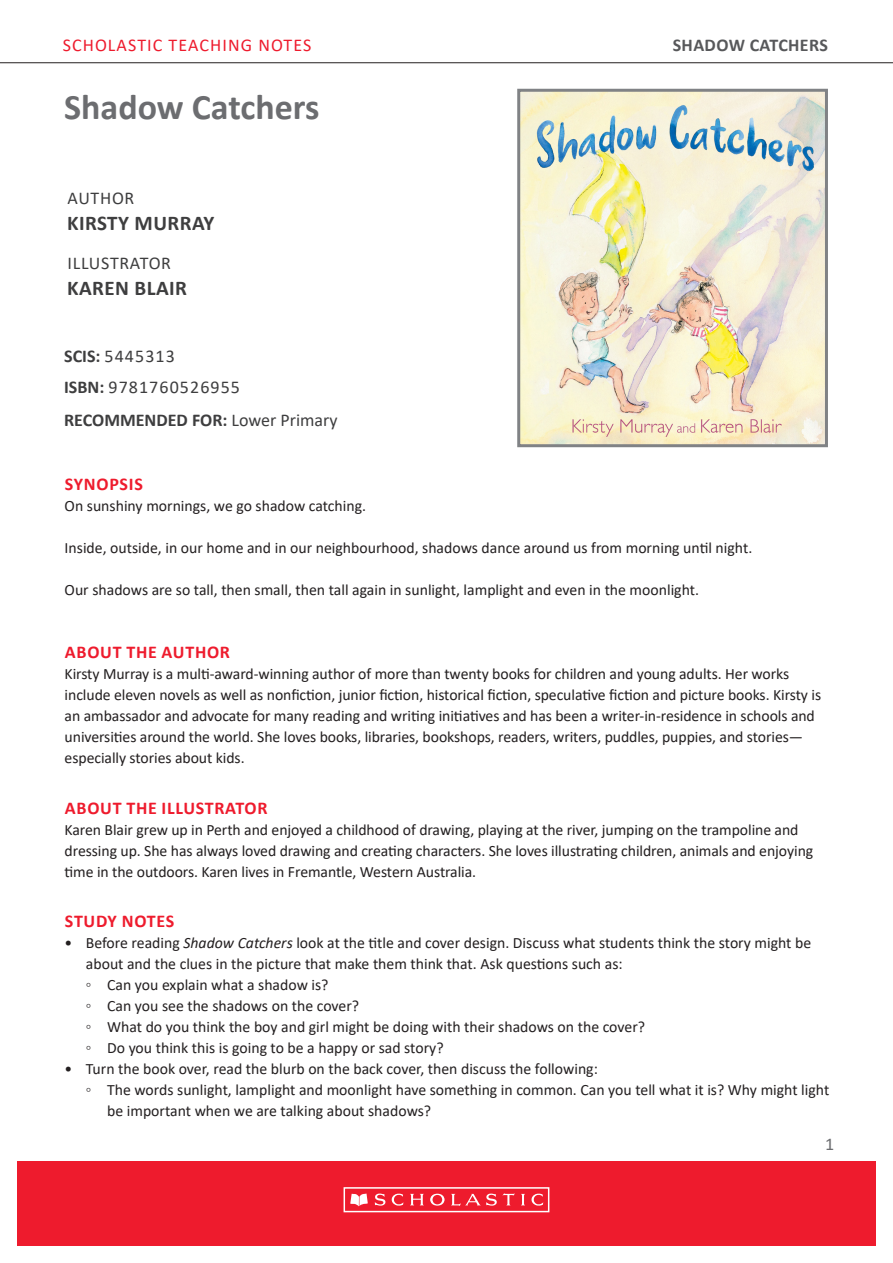
<style>
.page{position:relative;width:893px;height:1263px;background:#fff}
.page>*{position:absolute;margin:0;border:0;box-sizing:border-box;transform-origin:0 0}
.t1{font:700 36px "Calibri";color:#6c6d70}
.t2{font:700 21px "Calibri";letter-spacing:.02em;color:#3e3e3f}
.t3{font:18px "Calibri";letter-spacing:.06em;color:#3e3e3f}
.Body_Copy__no_space{font:700 18px "Calibri";letter-spacing:.04em;color:#ee1b2d}
.t4{font:700 18px "Calibri";color:#3e3e3f}
.t5{font:18px "Calibri";letter-spacing:.06em;color:#ee1b2d}
.SUB_HEAD_1{font:700 18px "Calibri";letter-spacing:.04em;color:#ee1b2d}
.t6{font:700 18px "Calibri";letter-spacing:.02em;color:#57585a}
.t7{font:18px "Calibri";letter-spacing:.04em;color:#3e3e3f}
.t8{font:18px "Calibri";color:#6c6d70}
.Body_Copy__Para_spac{font:15.75px/21px "Calibri";letter-spacing:-.005em;color:#231f20}
.Body_Copy__no_space-2{font:15.75px "Calibri";color:#231f20}
.s1{font-weight:700}
.s2{font-weight:400}
.s3{font-style:italic}
</style>
<div class="page">
<hr style="left:0;top:62px;width:893px;height:1px;background:#231f20">
<div style="left:17px;top:1161px;width:859px;height:85px;background:#ee1b2d"></div>
<div style="left:344px;top:1187px;width:205px;height:25px;border:2px solid #fff"></div>
<svg style="left:350px;top:1193px;width:18px;height:13px"></svg>
<svg style="left:375px;top:1193px;width:28px;height:13px"></svg>
<svg style="left:410px;top:1194px;width:14px;height:11px"></svg>
<svg style="left:521px;top:1194px;width:4px;height:11px"></svg>
<svg style="left:531px;top:1193px;width:12px;height:13px"></svg>
<svg style="left:430px;top:1194px;width:15px;height:11px"></svg>
<svg style="left:451px;top:1193px;width:64px;height:13px"></svg>
<img style="left:521px;top:93px;width:303px;height:350px">
<div style="left:517px;top:89px;width:311px;height:358px;border:3px solid #808285"></div>
<p class="t5" style="left:63px;top:32px;width:250px">SCHOLASTIC TEACHING NOTES</p>
<p class="t6" style="left:673px;top:32px;width:157px">SHADOW CATCHERS</p>
<p class="t1" style="left:64px;top:82px;width:257px">Shadow Catchers</p>
<p class="t3" style="left:68px;top:186px;width:68px">AUTHOR</p>
<p class="t2" style="left:67px;top:208px;width:149px">KIRSTY MURRAY</p>
<p class="t7" style="left:68px;top:251px;width:105px">ILLUSTRATOR</p>
<p class="t2" style="left:67px;top:273px;width:121px">KAREN BLAIR</p>
<p class="t3" style="left:64px;top:344px;width:112px"><span class="s1">SCIS:</span> 5445313</p>
<p class="t3" style="left:64px;top:374px;width:177px"><span class="s1">ISBN:</span> 9781760526955</p>
<p class="t4" style="left:64px;top:407px;width:275px">RECOMMENDED FOR: <span class="s2">Lower Primary</span></p>
<p class="SUB_HEAD_1" style="left:65px;top:471px;width:79px">SYNOPSIS</p>
<p class="Body_Copy__no_space-2" style="left:65px;top:495px;width:303px">On sunshiny mornings, we go shadow catching.</p>
<p class="Body_Copy__no_space-2" style="left:65px;top:537px;width:689px">Inside, outside, in our home and in our neighbourhood, shadows dance around us from morning until night.</p>
<p class="Body_Copy__no_space-2" style="left:65px;top:579px;width:636px">Our shadows are so tall, then small, then tall again in sunlight, lamplight and even in the moonlight.</p>
<p class="Body_Copy__no_space" style="left:65px;top:639px;width:167px">ABOUT THE AUTHOR</p>
<p class="Body_Copy__Para_spac" style="left:65px;top:663px;width:758px">Kirsty Murray is a multi-award-winning author of more than twenty books for children and young adults. Her works include eleven novels as well as nonfiction, junior fiction, historical fiction, speculative fiction and picture books. Kirsty is an ambassador and advocate for many reading and writing initiatives and has been a writer-in-residence in schools and universities around the world. She loves books, libraries, bookshops, readers, writers, puddles, puppies, and stories— especially stories about kids.</p>
<p class="Body_Copy__no_space" style="left:65px;top:795px;width:204px">ABOUT THE ILLUSTRATOR</p>
<p class="Body_Copy__Para_spac" style="left:65px;top:818px;width:750px">Karen Blair grew up in Perth and enjoyed a childhood of drawing, playing at the river, jumping on the trampoline and dressing up. She has always loved drawing and creating characters. She loves illustrating children, animals and enjoying time in the outdoors. Karen lives in Fremantle, Western Australia.</p>
<p class="SUB_HEAD_1" style="left:65px;top:908px;width:111px">STUDY NOTES</p>
<p class="Body_Copy__Para_spac" style="left:86px;top:932px;width:727px;text-indent:-21px">• Before reading <span class="s3">Shadow Catchers</span> look at the title and cover design. Discuss what students think the story might be about and the clues in the picture that make them think that. Ask questions such as:</p>
<p class="Body_Copy__Para_spac" style="left:86px;top:974px;width:244px">◦ Can you explain what a shadow is?</p>
<p class="Body_Copy__Para_spac" style="left:86px;top:995px;width:275px">◦ Can you see the shadows on the cover?</p>
<p class="Body_Copy__Para_spac" style="left:86px;top:1016px;width:561px">◦ What do you think the boy and girl might be doing with their shadows on the cover?</p>
<p class="Body_Copy__Para_spac" style="left:86px;top:1037px;width:359px">◦ Do you think this is going to be a happy or sad story?</p>
<p class="Body_Copy__Para_spac" style="left:65px;top:1058px;width:535px">• Turn the book over, read the blurb on the back cover, then discuss the following:</p>
<p class="Body_Copy__Para_spac" style="left:107px;top:1079px;width:724px;text-indent:-21px">◦ The words sunlight, lamplight and moonlight have something in common. Can you tell what it is? Why might light be important when we are talking about shadows?</p>
<p class="t8" style="left:825px;top:1131px;width:11px">1</p>
</div>
